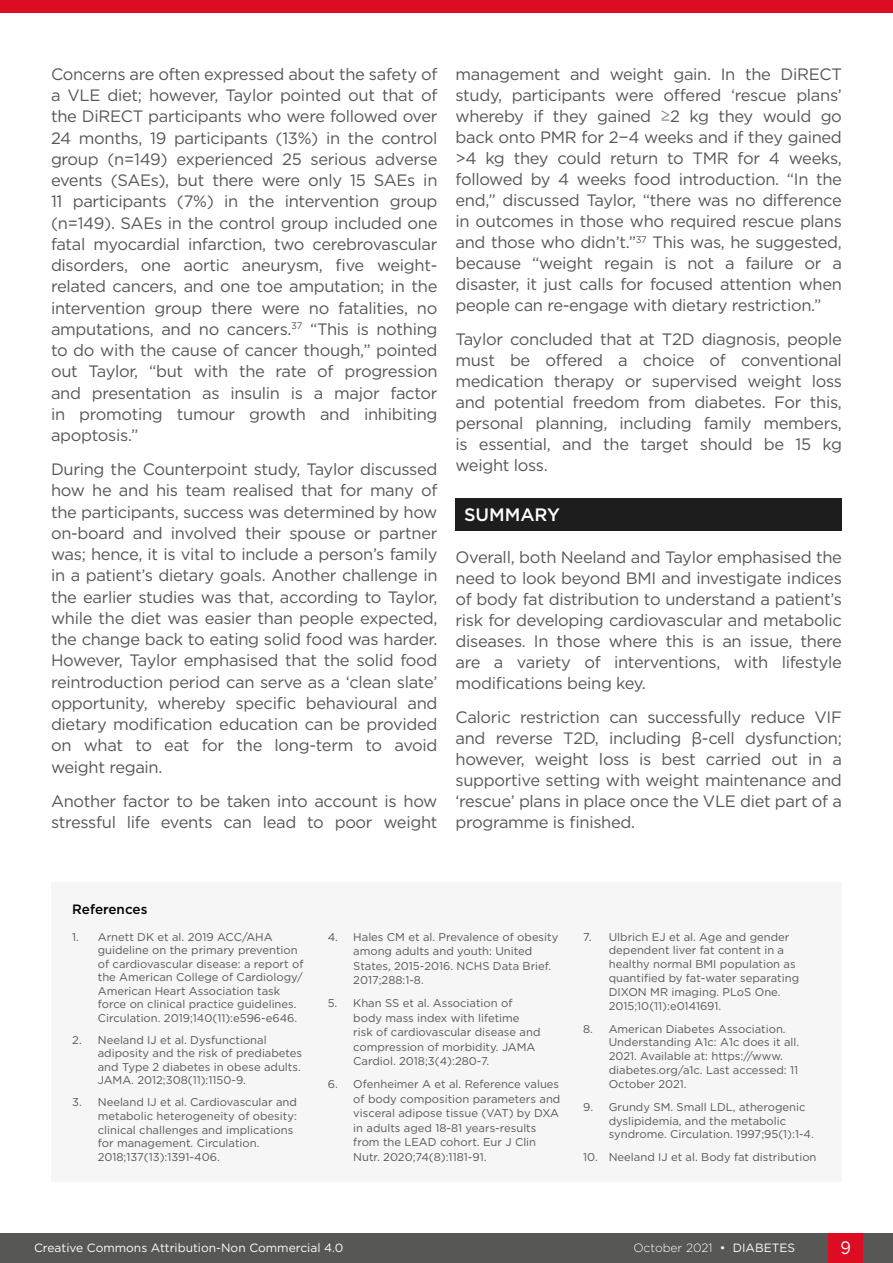
<style>
.page{position:relative;width:893px;height:1263px;background:#fff}
.page>*{position:absolute;margin:0;border:0;box-sizing:border-box;transform-origin:0 0}
.H1__Heading_1{font:500 18px "Gotham";color:#fff}
.t1{font:18px "Gotham";color:#fff;scale:.9 1}
.Body_Text__Justifica{font:16.5px/21.3px "Gotham";letter-spacing:-.02em;color:#575756;text-align:justify}
.t2{font:500 13.5px "Gotham";color:#000}
.t3{font:12px "Gotham";color:#fff}
.t4{font:300 12px "Gotham";color:#fff}
.t5{font:11.25px/13.5px "Gotham";color:#575756}
.s1{font-family:"Courier New"}
.s2{font-weight:400}
</style>
<div class="page">
<div style="left:0;top:0;width:893px;height:13px;background:#dc0c23"></div>
<div style="left:0;top:1233px;width:893px;height:30px;background:#575756"></div>
<div style="left:829px;top:1233px;width:34px;height:30px;background:#dc0c23"></div>
<div style="left:455px;top:498px;width:387px;height:32px;background:#1d1d1d"></div>
<div style="left:51px;top:882px;width:791px;height:300px;background:#f6f6f6"></div>
<p class="Body_Text__Justifica" style="left:51px;top:63px;width:388px">Concerns are often expressed about the safety of a VLE diet; however, Taylor pointed out that of the DiRECT participants who were followed over 24 months, 19 participants (13%) in the control group (n=149) experienced 25 serious adverse events (SAEs), but there were only 15 SAEs in 11 participants (7%) in the intervention group (n=149). SAEs in the control group included one fatal myocardial infarction, two cerebrovascular disorders, one aortic aneurysm, five weight&shy;related cancers, and one toe amputation; in the intervention group there were no fatalities, no amputations, and no cancers.<sup>37</sup> “This is nothing to do with the cause of cancer though,” pointed out Taylor, “but with the rate of progression and presentation as insulin is a major factor in promoting tumour growth and inhibiting apoptosis.”</p>
<p class="Body_Text__Justifica" style="left:51px;top:458px;width:388px">During the Counterpoint study, Taylor discussed how he and his team realised that for many of the participants, success was determined by how on-board and involved their spouse or partner was; hence, it is vital to include a person’s family in a patient’s dietary goals. Another challenge in the earlier studies was that, according to Taylor, while the diet was easier than people expected, the change back to eating solid food was harder.<br>However, Taylor emphasised that the solid food reintroduction period can serve as a ‘clean slate’ opportunity, whereby specific behavioural and dietary modification education can be provided on what to eat for the long-term to avoid weight regain.</p>
<p class="Body_Text__Justifica" style="left:51px;top:790px;width:388px">Another factor to be taken into account is how stressful life events can lead to poor weight</p>
<p class="Body_Text__Justifica" style="left:455px;top:63px;width:388px">management and weight gain. In the DiRECT study, participants were offered ‘rescue plans’ whereby if they gained <span class="s1">≥</span>2 kg they would go back onto PMR for 2−4 weeks and if they gained &gt;4 kg they could return to TMR for 4 weeks, followed by 4 weeks food introduction. “In the end,” discussed Taylor, “there was no difference in outcomes in those who required rescue plans and those who didn’t.”<sup>37</sup> This was, he suggested, because “weight regain is not a failure or a disaster, it just calls for focused attention when people can re-engage with dietary restriction.”</p>
<p class="Body_Text__Justifica" style="left:455px;top:328px;width:388px">Taylor concluded that at T2D diagnosis, people must be offered a choice of conventional medication therapy or supervised weight loss and potential freedom from diabetes. For this, personal planning, including family members, is essential, and the target should be 15 kg weight loss.</p>
<p class="H1__Heading_1" style="left:464px;top:502px;width:98px">SUMMARY</p>
<p class="Body_Text__Justifica" style="left:455px;top:546px;width:388px">Overall, both Neeland and Taylor emphasised the need to look beyond BMI and investigate indices of body fat distribution to understand a patient’s risk for developing cardiovascular and metabolic diseases. In those where this is an issue, there are a variety of interventions, with lifestyle modifications being key.</p>
<p class="Body_Text__Justifica" style="left:455px;top:706px;width:388px">Caloric restriction can successfully reduce VIF and reverse T2D, including β-cell dysfunction; however, weight loss is best carried out in a supportive setting with weight maintenance and ‘rescue’ plans in place once the VLE diet part of a programme is finished.</p>
<p class="t2" style="left:72px;top:901px;width:77px">References</p>
<p class="t5" style="left:98px;top:929px;width:207px;text-indent:-26px">1. Arnett DK et al. 2019 ACC/AHA guideline on the primary prevention of cardiovascular disease: a report of the American College of Cardiology/ American Heart Association task force on clinical practice guidelines.<br>Circulation. 2019;140(11):e596-e646.</p>
<p class="t5" style="left:98px;top:1033px;width:206px;text-indent:-26px">2. Neeland IJ et al. Dysfunctional adiposity and the risk of prediabetes and Type 2 diabetes in obese adults.<br>JAMA. 2012;308(11):1150-9.</p>
<p class="t5" style="left:98px;top:1095px;width:201px;text-indent:-26px">3. Neeland IJ et al. Cardiovascular and metabolic heterogeneity of obesity: clinical challenges and implications for management. Circulation.<br>2018;137(13):1391-406.</p>
<p class="t5" style="left:353px;top:929px;width:207px;line-height:14.5px;text-indent:-26px">4. Hales CM et al. Prevalence of obesity among adults and youth: United<br>States, 2015-2016. NCHS Data Brief.<br>2017;288:1-8.</p>
<p class="t5" style="left:353px;top:996px;width:189px;line-height:14.5px;text-indent:-26px">5. Khan SS et al. Association of body mass index with lifetime risk of cardiovascular disease and compression of morbidity. JAMA<br>Cardiol. 2018;3(4):280-7.</p>
<p class="t5" style="left:353px;top:1077px;width:209px;line-height:14.5px;text-indent:-26px">6. Ofenheimer A et al. Reference values of body composition parameters and visceral adipose tissue (VAT) by DXA in adults aged 18-81 years-results from the LEAD cohort. Eur J Clin Nutr. 2020;74(8):1181-91.</p>
<p class="t5" style="left:609px;top:929px;width:192px;line-height:14px;text-indent:-26px">7. Ulbrich EJ et al. Age and gender dependent liver fat content in a healthy normal BMI population as quantified by fat-water separating<br>DIXON MR imaging. PLoS One.<br>2015;10(11):e0141691.</p>
<p class="t5" style="left:609px;top:1021px;width:192px;line-height:14px;text-indent:-26px">8. American Diabetes Association.<br>Understanding A1c: A1c does it all.<br>2021. Available at: https://www. diabetes.org/a1c. Last accessed: 11<br>October 2021.</p>
<p class="t5" style="left:609px;top:1099px;width:207px;line-height:14px;text-indent:-26px">9. Grundy SM. Small LDL, atherogenic dyslipidemia, and the metabolic syndrome. Circulation. 1997;95(1):1-4.</p>
<p class="t5" style="left:583px;top:1150px;width:235px">10. Neeland IJ et al. Body fat distribution</p>
<p class="t3" style="left:34px;top:1240px;width:311px">Creative Commons Attribution-Non Commercial 4.0</p>
<p class="t4" style="left:633px;top:1240px;width:163px">October 2021 <span class="s2">• DIABETES</span></p>
<p class="t1" style="left:840px;top:1236px;width:13px">9</p>
</div>
